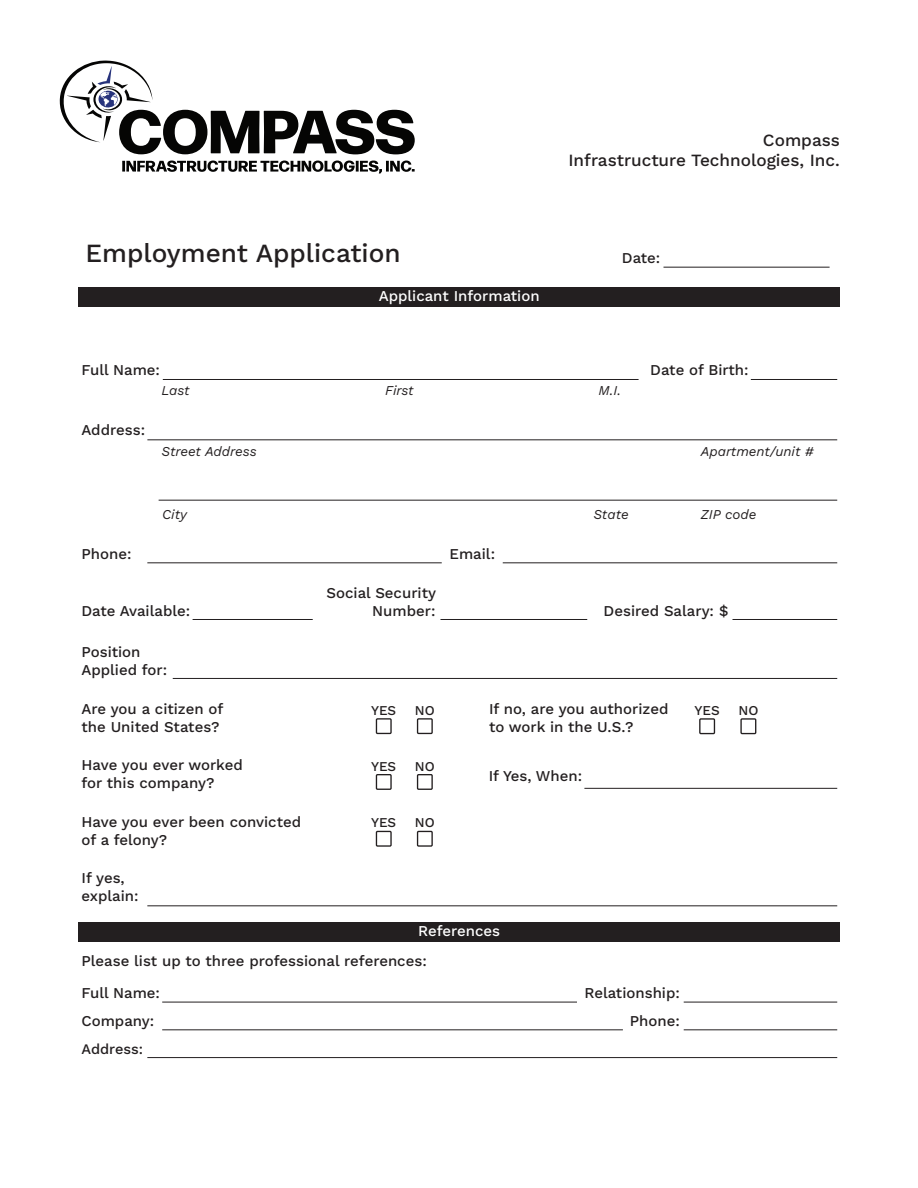
<style>
.page{position:relative;width:918px;height:1188px;background:#fff}
.page>*{position:absolute;margin:0;border:0;box-sizing:border-box;transform-origin:0 0}
.t1{font:26.25px "Work Sans";color:#231f20}
.t2{font:17.1px/20.5px "Work Sans";color:#231f20;text-align:right}
.t3{font:15px/18px "Work Sans";color:#231f20}
.t4{font:15px "Work Sans";color:#fff}
.t5{font:14.55px "Work Sans";color:#231f20}
.t6{font:italic 13.5px "Work Sans";color:#231f20}
.t7{font:13.5px "Work Sans";color:#231f20}
</style>
<div class="page">
<svg style="left:122px;top:161px;width:293px;height:13px"></svg>
<svg style="left:59px;top:61px;width:356px;height:93px"></svg>
<div style="left:376px;top:718px;width:16px;height:16px;border:1px solid #231f20"></div>
<div style="left:417px;top:718px;width:16px;height:16px;border:1px solid #231f20"></div>
<div style="left:376px;top:774px;width:16px;height:16px;border:1px solid #231f20"></div>
<div style="left:417px;top:774px;width:16px;height:16px;border:1px solid #231f20"></div>
<div style="left:376px;top:831px;width:16px;height:16px;border:1px solid #231f20"></div>
<div style="left:417px;top:831px;width:16px;height:16px;border:1px solid #231f20"></div>
<div style="left:699px;top:718px;width:16px;height:16px;border:1px solid #231f20"></div>
<div style="left:740px;top:718px;width:16px;height:16px;border:1px solid #231f20"></div>
<div style="left:79px;top:922px;width:761px;height:19px;background:#231f20"></div>
<div style="left:79px;top:288px;width:761px;height:19px;background:#231f20"></div>
<hr style="left:163px;top:379px;width:476px;height:1px;background:#231f20">
<hr style="left:751px;top:379px;width:86px;height:1px;background:#231f20">
<hr style="left:664px;top:267px;width:166px;height:1px;background:#231f20">
<hr style="left:147px;top:440px;width:690px;height:1px;background:#231f20">
<hr style="left:159px;top:500px;width:678px;height:1px;background:#231f20">
<hr style="left:503px;top:563px;width:334px;height:1px;background:#231f20">
<hr style="left:147px;top:563px;width:295px;height:1px;background:#231f20">
<hr style="left:193px;top:619px;width:120px;height:1px;background:#231f20">
<hr style="left:173px;top:678px;width:664px;height:1px;background:#231f20">
<hr style="left:440px;top:619px;width:147px;height:1px;background:#231f20">
<hr style="left:732px;top:619px;width:105px;height:1px;background:#231f20">
<hr style="left:584px;top:788px;width:253px;height:1px;background:#231f20">
<hr style="left:147px;top:906px;width:690px;height:1px;background:#231f20">
<hr style="left:162px;top:1002px;width:415px;height:1px;background:#231f20">
<hr style="left:162px;top:1030px;width:461px;height:1px;background:#231f20">
<hr style="left:684px;top:1030px;width:153px;height:1px;background:#231f20">
<hr style="left:684px;top:1002px;width:153px;height:1px;background:#231f20">
<hr style="left:147px;top:1057px;width:690px;height:1px;background:#231f20">
<h1 class="t1" style="left:86px;top:233px;width:317px">Employment Application</h1>
<p class="t3" style="left:81px;top:360px;width:80px">Full Name:</p>
<p class="t4" style="left:379px;top:285px;width:162px">Applicant Information</p>
<p class="t2" style="left:569px;top:129px;width:273px">Compass<br>Infrastructure Technologies, Inc.</p>
<p class="t3" style="left:622px;top:248px;width:40px">Date:</p>
<p class="t3" style="left:650px;top:360px;width:100px">Date of Birth:</p>
<p class="t3" style="left:81px;top:420px;width:65px">Address:</p>
<p class="t6" style="left:161px;top:380px;width:30px">Last</p>
<p class="t6" style="left:385px;top:380px;width:30px">First</p>
<p class="t6" style="left:599px;top:380px;width:24px">M.I.</p>
<p class="t6" style="left:161px;top:441px;width:97px">Street Address</p>
<p class="t6" style="left:701px;top:441px;width:114px">Apartment/unit #</p>
<p class="t6" style="left:162px;top:504px;width:26px">City</p>
<p class="t6" style="left:593px;top:504px;width:37px">State</p>
<p class="t6" style="left:701px;top:504px;width:57px">ZIP code</p>
<p class="t3" style="left:81px;top:544px;width:52px">Phone:</p>
<p class="t3" style="left:449px;top:544px;width:47px">Email:</p>
<p class="t3" style="left:327px;top:584px;width:111px;text-align:right">Social Security<br>Number:</p>
<p class="t3" style="left:604px;top:602px;width:126px">Desired Salary: $</p>
<p class="t3" style="left:81px;top:602px;width:110px">Date Available:</p>
<p class="t3" style="left:81px;top:642px;width:87px">Position<br>Applied for:</p>
<p class="t3" style="left:81px;top:700px;width:143px">Are you a citizen of the United States?</p>
<p class="t3" style="left:489px;top:700px;width:181px">If no, are you authorized to work in the U.S.?</p>
<p class="t3" style="left:81px;top:756px;width:163px">Have you ever worked for this company?</p>
<p class="t3" style="left:81px;top:813px;width:221px">Have you ever been convicted of a felony?</p>
<p class="t3" style="left:81px;top:869px;width:59px">If yes, explain:</p>
<p class="t7" style="left:371px;top:700px;width:27px">YES</p>
<p class="t7" style="left:415px;top:700px;width:21px">NO</p>
<p class="t7" style="left:695px;top:700px;width:27px">YES</p>
<p class="t7" style="left:738px;top:700px;width:21px">NO</p>
<p class="t7" style="left:371px;top:756px;width:27px">YES</p>
<p class="t7" style="left:415px;top:756px;width:21px">NO</p>
<p class="t3" style="left:489px;top:766px;width:95px">If Yes, When:</p>
<p class="t7" style="left:371px;top:812px;width:27px">YES</p>
<p class="t7" style="left:415px;top:812px;width:21px">NO</p>
<p class="t4" style="left:418px;top:920px;width:83px">References</p>
<p class="t3" style="left:81px;top:945px;width:347px;line-height:31.5px">Please list up to three professional references:<br>Full Name:</p>
<p class="t3" style="left:81px;top:1012px;width:74px">Company:</p>
<p class="t5" style="left:81px;top:1038px;width:63px">Address:</p>
<p class="t3" style="left:584px;top:978px;width:97px;line-height:28.5px;text-align:right">Relationship:<br>Phone:</p>
</div>
